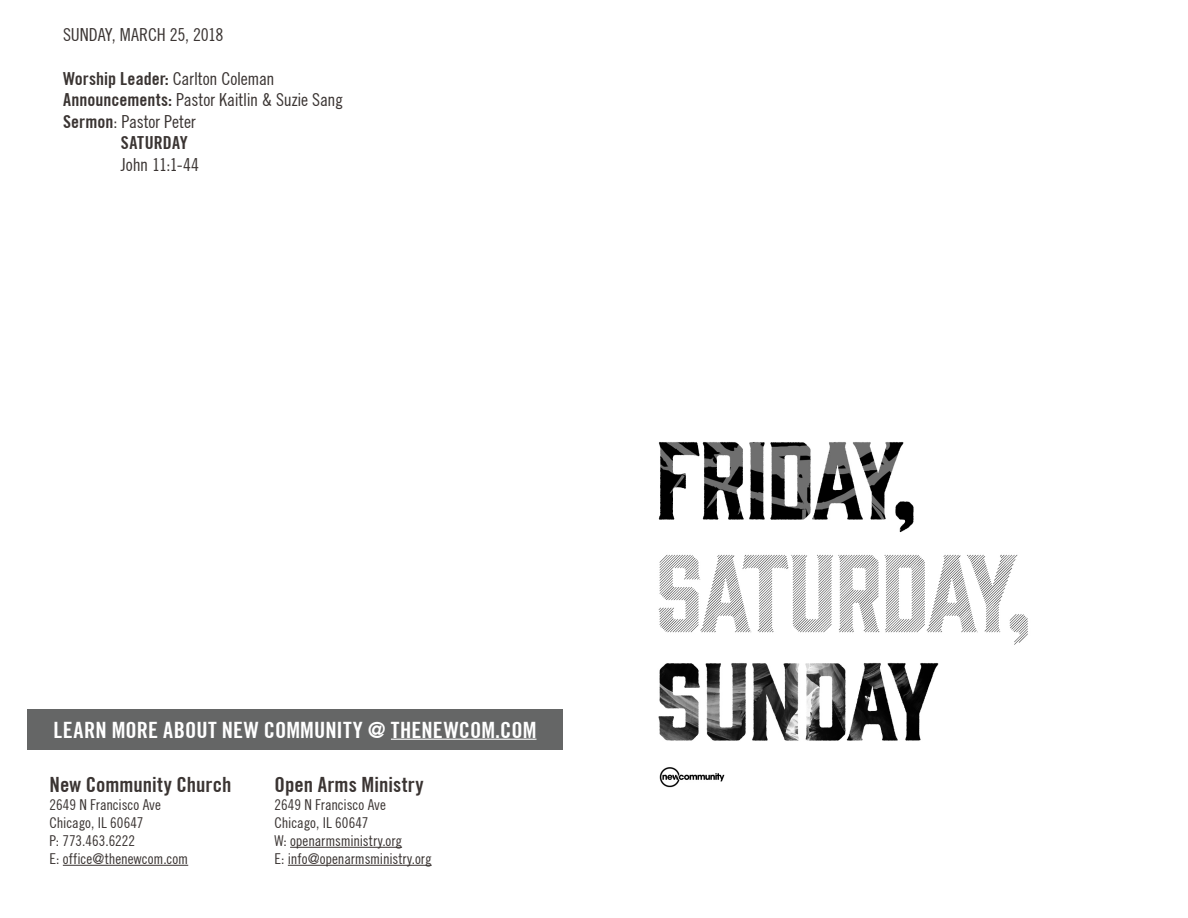
<style>
.page{position:relative;width:1188px;height:918px;background:#fff}
.page>*{position:absolute;margin:0;border:0;box-sizing:border-box;transform-origin:0 0}
.t1{font:700 condensed 22.5px "Trade Gothic No.20";letter-spacing:.005em;color:#fff}
.t2{font:700 condensed 21px "Trade Gothic No.20";color:#3a3432}
.t3{font:condensed 18px "Trade Gothic No.18";letter-spacing:-.01em;color:#3a3432}
.t4{font:700 condensed 18px "Trade Gothic No.20";color:#3a3432}
.t5{font:condensed 15px "Trade Gothic No.18";letter-spacing:-.005em;color:#3a3432}
.s1{font-family:"Trade Gothic No.18";font-weight:400}
.s2{font-family:"Trade Gothic No.20";font-weight:700}
</style>
<div class="page">
<hr style="left:63px;top:865px;width:125px;height:1px;background:#3a3432">
<hr style="left:290px;top:847px;width:112px;height:1px;background:#3a3432">
<hr style="left:288px;top:865px;width:144px;height:1px;background:#3a3432">
<div style="left:27px;top:710px;width:535px;height:40px;background:#656666"></div>
<hr style="left:391px;top:739px;width:145px;height:1px;background:#fff">
<img style="left:658px;top:442px;width:370px;height:346px">
<p class="t3" style="left:63px;top:24px;width:162px">SUNDAY, MARCH 25, 2018</p>
<p class="t4" style="left:63px;top:67px;width:213px">Worship Leader: <span class="s1">Carlton Coleman</span></p>
<p class="t3" style="left:63px;top:89px;width:282px"><span class="s2">Announcements:</span> Pastor Kaitlin &amp; Suzie Sang</p>
<p class="t3" style="left:63px;top:111px;width:134px"><span class="s2">Sermon</span>: Pastor Peter</p>
<p class="t4" style="left:121px;top:132px;width:68px">SATURDAY</p>
<p class="t3" style="left:121px;top:154px;width:80px">John 11:1-44</p>
<p class="t1" style="left:54px;top:716px;width:484px">LEARN MORE ABOUT NEW COMMUNITY @ THENEWCOM.COM</p>
<p class="t2" style="left:50px;top:772px;width:183px">New Community Church</p>
<p class="t5" style="left:50px;top:796px;width:113px">2649 N Francisco Ave</p>
<p class="t5" style="left:50px;top:814px;width:95px">Chicago, IL 60647</p>
<p class="t5" style="left:50px;top:832px;width:87px">P: 773.463.6222</p>
<p class="t5" style="left:50px;top:850px;width:140px">E: office@thenewcom.com</p>
<p class="t2" style="left:274px;top:772px;width:151px">Open Arms Ministry</p>
<p class="t5" style="left:274px;top:796px;width:113px">2649 N Francisco Ave</p>
<p class="t5" style="left:274px;top:814px;width:95px">Chicago, IL 60647</p>
<p class="t5" style="left:274px;top:832px;width:129px">W: openarmsministry.org</p>
<p class="t5" style="left:274px;top:850px;width:159px">E: info@openarmsministry.org</p>
</div>
